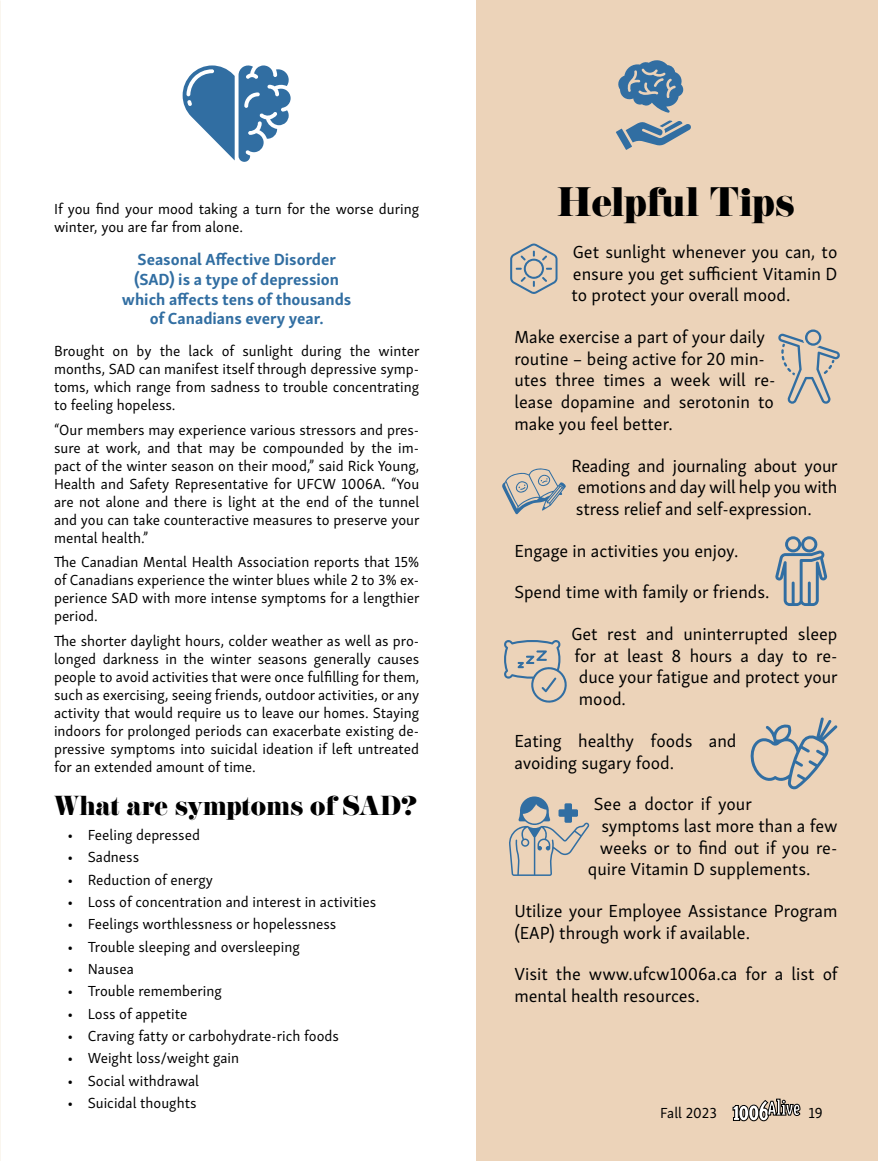
<style>
.page{position:relative;width:878px;height:1161px;background:#fff}
.page>*{position:absolute;margin:0;border:0;box-sizing:border-box;transform-origin:0 0}
.t1{font:36px "Eloquent JF Pro";color:#000}
.t2{font:24px "Eloquent JF Pro";color:#000}
.t3{font:18px/21.6px "Skolar Sans";color:#000}
.t4{font:700 16.5px/19.8px "Skolar Sans";color:#316ea2;text-align:center}
.t5{font:15px/18px "Skolar Sans";color:#000;text-align:justify}
.s1{font-family:"Triplex Cond Serif OT";font-weight:900;font-size:32.55px;color:#fff}
.s2{font-family:"Triplex Cond Serif OT";font-weight:900;font-size:31.95px;color:#fff}
.s3{font-family:"Triplex Cond Serif OT";font-weight:900;font-size:32.7px;color:#fff}
.s4{font-family:"Triplex Cond Serif OT";font-weight:900;font-size:32.4px;color:#fff}
</style>
<div class="page">
<div style="left:476px;top:0;width:402px;height:1161px;background:#ecd3b9"></div>
<img style="left:0;top:393px;width:1px;height:768px">
<svg style="left:616px;top:60px;width:75px;height:90px"></svg>
<svg style="left:510px;top:244px;width:47px;height:50px"></svg>
<svg style="left:502px;top:468px;width:64px;height:47px"></svg>
<svg style="left:778px;top:329px;width:62px;height:75px"></svg>
<svg style="left:775px;top:536px;width:52px;height:70px"></svg>
<svg style="left:504px;top:640px;width:62px;height:63px"></svg>
<svg style="left:750px;top:717px;width:87px;height:73px"></svg>
<svg style="left:509px;top:796px;width:80px;height:80px"></svg>
<svg style="left:183px;top:65px;width:108px;height:97px"></svg>
<svg style="left:732px;top:1099px;width:68px;height:22px"></svg>
<h1 class="t1" style="left:557px;top:183px;width:239px">Helpful Tips</h1>
<p class="t3" style="left:571px;top:240px;width:267px;text-align:justify">Get sunlight whenever you can, to ensure you get sufficient Vitamin D to protect your overall mood.</p>
<p class="t3" style="left:514px;top:325px;width:263px">Make exercise a part of your daily routine – being active for 20 min&shy;utes three times a week will re&shy;lease dopamine and serotonin to make you feel better.</p>
<p class="t3" style="left:571px;top:453px;width:268px;text-align:justify">Reading and journaling about your emotions and day will help you with stress relief and self-expression.</p>
<p class="t3" style="left:514px;top:538px;width:225px">Engage in activities you enjoy.</p>
<p class="t3" style="left:514px;top:580px;width:257px">Spend time with family or friends.</p>
<p class="t3" style="left:571px;top:622px;width:268px;text-align:justify">Get rest and uninterrupted sleep for at least 8 hours a day to re&shy;duce your fatigue and protect your mood.</p>
<p class="t3" style="left:514px;top:729px;width:224px">Eating healthy foods and avoiding sugary food.</p>
<p class="t3" style="left:594px;top:792px;width:159px">See a doctor if your</p>
<p class="t3" style="left:601px;top:814px;width:237px">symptoms last more than a few</p>
<p class="t3" style="left:600px;top:835px;width:239px">weeks or to find out if you re-</p>
<p class="t3" style="left:588px;top:857px;width:224px">quire Vitamin D supplements.</p>
<p class="t3" style="left:514px;top:899px;width:324px">Utilize your Employee Assistance Program (EAP) through work if available.</p>
<p class="t3" style="left:514px;top:962px;width:325px">Visit the www.ufcw1006a.ca for a list of mental health resources.</p>
<p class="t5" style="left:54px;top:198px;width:366px">If you find your mood taking a turn for the worse during winter, you are far from alone.</p>
<p class="t4" style="left:122px;top:248px;width:231px">Seasonal Affective Disorder (SAD) is a type of depression which affects tens of thousands of Canadians every year.</p>
<p class="t5" style="left:54px;top:341px;width:367px">Brought on by the lack of sunlight during the winter months, SAD can manifest itself through depressive symp&shy;toms, which range from sadness to trouble concentrating to feeling hopeless.</p>
<p class="t5" style="left:54px;top:419px;width:367px">“Our members may experience various stressors and pres&shy;sure at work, and that may be compounded by the im&shy;pact of the winter season on their mood,” said Rick Young, Health and Safety Representative for UFCW 1006A. “You are not alone and there is light at the end of the tunnel and you can take counteractive measures to preserve your mental health.”</p>
<p class="t5" style="left:54px;top:552px;width:367px">The Canadian Mental Health Association reports that 15% of Canadians experience the winter blues while 2 to 3% ex&shy;perience SAD with more intense symptoms for a lengthier period.</p>
<p class="t5" style="left:54px;top:631px;width:367px">The shorter daylight hours, colder weather as well as pro&shy;longed darkness in the winter seasons generally causes people to avoid activities that were once fulfilling for them, such as exercising, seeing friends, outdoor activities, or any activity that would require us to leave our homes. Staying indoors for prolonged periods can exacerbate existing de&shy;pressive symptoms into suicidal ideation if left untreated for an extended amount of time.</p>
<h2 class="t2" style="left:54px;top:793px;width:364px">What are symptoms of SAD?</h2>
<p class="t5" style="left:68px;top:825px;width:134px">• Feeling depressed</p>
<p class="t5" style="left:68px;top:847px;width:73px">• Sadness</p>
<p class="t5" style="left:68px;top:870px;width:147px">• Reduction of energy</p>
<p class="t5" style="left:68px;top:892px;width:310px">• Loss of concentration and interest in activities</p>
<p class="t5" style="left:68px;top:914px;width:270px">• Feelings worthlessness or hopelessness</p>
<p class="t5" style="left:68px;top:936px;width:234px">• Trouble sleeping and oversleeping</p>
<p class="t5" style="left:68px;top:959px;width:68px">• Nausea</p>
<p class="t5" style="left:68px;top:981px;width:156px">• Trouble remembering</p>
<p class="t5" style="left:68px;top:1003px;width:121px">• Loss of appetite</p>
<p class="t5" style="left:68px;top:1026px;width:273px">• Craving fatty or carbohydrate-rich foods</p>
<p class="t5" style="left:68px;top:1048px;width:173px">• Weight loss/weight gain</p>
<p class="t5" style="left:68px;top:1070px;width:133px">• Social withdrawal</p>
<p class="t5" style="left:68px;top:1093px;width:130px">• Suicidal thoughts</p>
<p class="t5" style="left:660px;top:1103px;width:164px">Fall 2023 <span class="s1">1</span><span class="s2">0</span><span class="s3">0</span><span class="s4">6</span><sup>Aliv</sup><sup>e</sup> 19</p>
</div>
